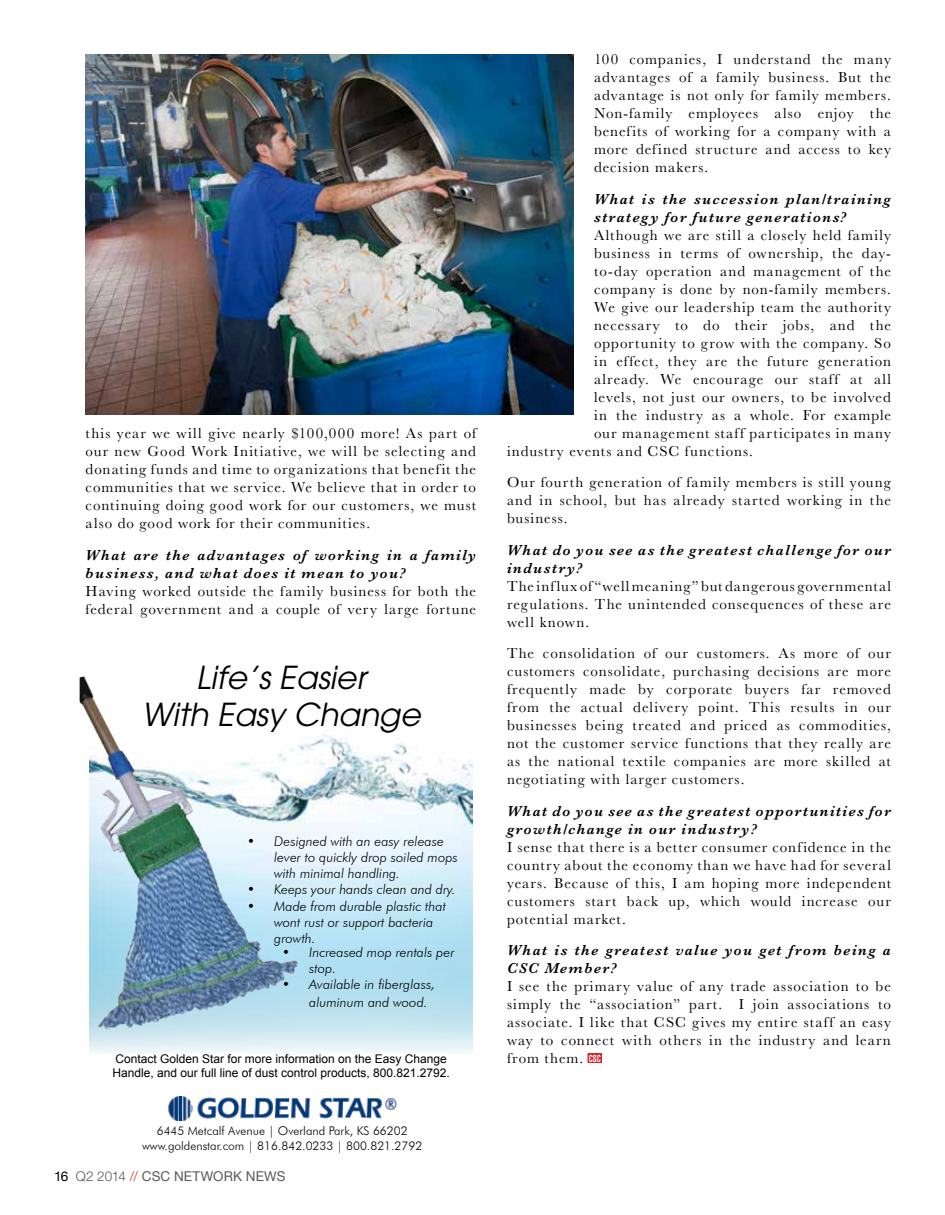
<style>
.page{position:relative;width:945px;height:1215px;background:#fff}
.page>*{position:absolute;margin:0;border:0;box-sizing:border-box;transform-origin:0 0}
.t1{font:italic 31.5px/37.8px "Avant Garde";color:#000;text-align:center}
.t2{font:15px/18px "Baskerville";letter-spacing:.065em;color:#000;text-align:justify}
.t3{font:italic 600 15px/18px "Baskerville";letter-spacing:.095em;color:#000}
.t4{font:italic 300 13.5px/16.2px "Futura BT";color:#000}
.t5{font:13.5px "Helvetica Neue";letter-spacing:.01em;color:#58595b}
.t6{font:12px/14.4px "Arial";color:#000}
.t7{font:300 12px/14.4px "Futura BT";color:#000;text-align:center}
.t8{font:700 condensed 10.65px "Nimbus San D";color:#fff}
.s1{color:#000}
.s2{font-family:"Helvetica Neue LT Std";font-weight:300}
.s3{color:#d95943}
</style>
<div class="page">
<img style="left:90px;top:734px;width:383px;height:319px">
<img style="left:80px;top:676px;width:230px;height:359px">
<img style="left:168px;top:1097px;width:228px;height:23px">
<img style="left:86px;top:54px;width:488px;height:361px">
<div style="left:588px;top:1053px;width:14px;height:10px;background:#d2232a"></div>
<p class="t2" style="left:86px;top:425px;width:392px">this year we will give nearly $100,000 more! As part of our new Good Work Initiative, we will be selecting and donating funds and time to organizations that benefit the communities that we service. We believe that in order to continuing doing good work for our customers, we must also do good work for their communities.</p>
<p class="t3" style="left:86px;top:546px;width:392px">What are the advantages of working in a family business, and what does it mean to you?</p>
<p class="t2" style="left:86px;top:582px;width:392px">Having worked outside the family business for both the federal government and a couple of very large fortune</p>
<h1 class="t1" style="left:142px;top:658px;width:280px">Life’s Easier<br>With Easy Change</h1>
<p class="t4" style="left:274px;top:833px;width:185px;text-indent:-27px">• Designed with an easy release lever to quickly drop soiled mops with minimal handling.</p>
<p class="t4" style="left:247px;top:881px;width:210px">• Keeps your hands clean and dry.</p>
<p class="t4" style="left:274px;top:898px;width:173px;text-indent:-27px">• Made from durable plastic that wont rust or support bacteria growth.</p>
<p class="t4" style="left:309px;top:944px;width:147px;text-indent:-27px">• Increased mop rentals per stop.</p>
<p class="t4" style="left:309px;top:975px;width:127px;line-height:18px;text-indent:-27px">• Available in fiberglass, aluminum and wood.</p>
<p class="t6" style="left:112px;top:1051px;width:339px">Contact Golden Star for more information on the Easy Change<br>Handle, and our full line of dust control products, 800.821.2792.</p>
<p class="t7" style="left:142px;top:1124px;width:282px">6445 Metcalf Avenue | Overland Park, KS 66202 www.goldenstar.com | 816.842.0233 | 800.821.2792</p>
<p class="t5" style="left:54px;top:1167px;width:233px"><span class="s1">16</span> <span class="s2">Q2 2014</span> <span class="s3">//</span> CSC NETWORK NEWS</p>
<p class="t2" style="left:594px;top:50px;width:298px">100 companies, I understand the many advantages of a family business. But the advantage is not only for family members.<br>Non-family employees also enjoy the benefits of working for a company with a more defined structure and access to key decision makers.</p>
<p class="t3" style="left:594px;top:190px;width:298px">What is the succession plan/training strategy for future generations?</p>
<p class="t2" style="left:594px;top:226px;width:298px">Although we are still a closely held family</p>
<p class="t2" style="left:594px;top:244px;width:298px">business in terms of ownership, the day-</p>
<p class="t2" style="left:594px;top:262px;width:298px">to-day operation and management of the</p>
<p class="t2" style="left:594px;top:280px;width:298px">company is done by non-family members.</p>
<p class="t2" style="left:594px;top:298px;width:298px">We give our leadership team the authority</p>
<p class="t2" style="left:594px;top:316px;width:298px">necessary to do their jobs, and the</p>
<p class="t2" style="left:594px;top:334px;width:298px">opportunity to grow with the company. So</p>
<p class="t2" style="left:594px;top:352px;width:298px">in effect, they are the future generation</p>
<p class="t2" style="left:594px;top:370px;width:298px">already. We encourage our staff at all</p>
<p class="t2" style="left:594px;top:388px;width:298px">levels, not just our owners, to be involved</p>
<p class="t2" style="left:594px;top:406px;width:298px">in the industry as a whole. For example</p>
<p class="t2" style="left:594px;top:424px;width:298px">our management staff participates in many</p>
<p class="t2" style="left:507px;top:442px;width:247px">industry events and CSC functions.</p>
<p class="t2" style="left:507px;top:473px;width:385px">Our fourth generation of family members is still young and in school, but has already started working in the business.</p>
<p class="t3" style="left:507px;top:541px;width:385px">What do you see as the greatest challenge for our industry?</p>
<p class="t2" style="left:507px;top:577px;width:386px">The influx of “well meaning” but dangerous governmental regulations. The unintended consequences of these are well known.</p>
<p class="t2" style="left:507px;top:644px;width:386px">The consolidation of our customers. As more of our customers consolidate, purchasing decisions are more frequently made by corporate buyers far removed from the actual delivery point. This results in our businesses being treated and priced as commodities, not the customer service functions that they really are as the national textile companies are more skilled at negotiating with larger customers.</p>
<p class="t3" style="left:507px;top:802px;width:385px">What do you see as the greatest opportunities for growth/change in our industry?</p>
<p class="t2" style="left:507px;top:838px;width:386px">I sense that there is a better consumer confidence in the country about the economy than we have had for several years. Because of this, I am hoping more independent customers start back up, which would increase our potential market.</p>
<p class="t3" style="left:507px;top:941px;width:385px">What is the greatest value you get from being a<br>CSC Member?</p>
<p class="t2" style="left:507px;top:977px;width:386px">I see the primary value of any trade association to be simply the “association” part. I join associations to associate. I like that CSC gives my entire staff an easy way to connect with others in the industry and learn from them.</p>
<p class="t8" style="left:589px;top:1053px;width:14px">CSC</p>
</div>
